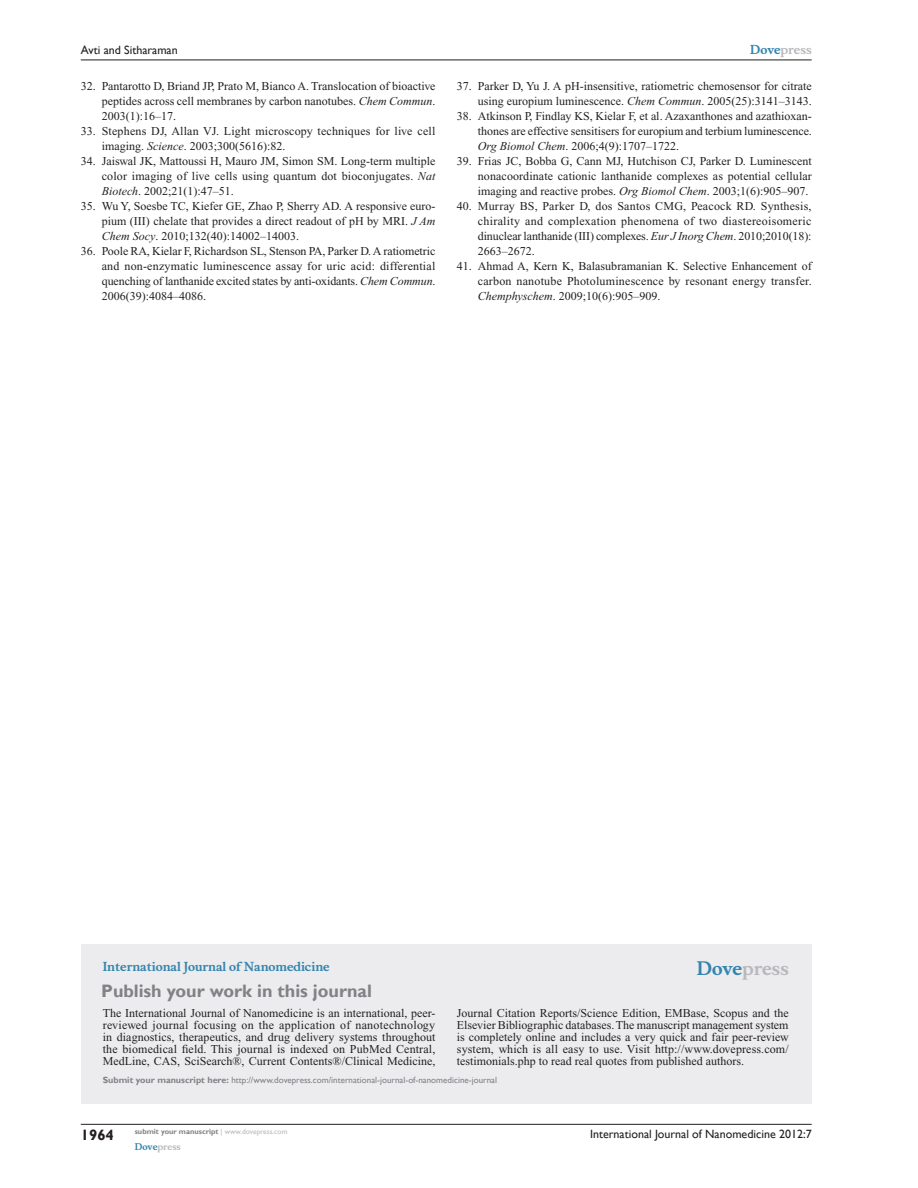
<style>
.page{position:relative;width:918px;height:1188px;background:#fff}
.page>*{position:absolute;margin:0;border:0;box-sizing:border-box;transform-origin:0 0}
.t1{font:700 18px "Gill Sans";color:#808285}
.t2{font:700 18px "Musee";color:#b8b9bc}
.t3{font:700 15px "Gill Sans";color:#231f20}
.t4{font:12px/15px "Times New Roman";color:#231f20;text-align:justify}
.t5{font:12px "Gill Sans";color:#231f20}
.t6{font:700 12px "Musee";color:#3485ae}
.t7{font:700 12px "Musee";color:#b8b9bc}
.t8{font:9px "Gill Sans";color:#808285}
.t9{font:700 9px "Musee";color:#b8b9bc}
.t10{font:700 7.5px "Gill Sans";color:#808285}
.s1{font-style:italic}
.s2{color:#3485ae}
.s3{font-weight:700}
.s4{font-weight:400;color:#b8b9bc}
</style>
<div class="page">
<div style="left:81px;top:944px;width:731px;height:159px;background:#ececee"></div>
<hr style="left:81px;top:1124px;width:731px;height:1px;background:#231f20">
<hr style="left:81px;top:60px;width:731px;height:1px;background:#231f20">
<p class="t5" style="left:81px;top:43px;width:98px">Avti and Sitharaman</p>
<p class="t4" style="left:102px;top:79px;width:335px;text-indent:-21px">32. Pantarotto D, Briand JP, Prato M, Bianco A. Translocation of bioactive peptides across cell membranes by carbon nanotubes. <span class="s1">Chem Commun</span>.<br>2003(1):16–17.</p>
<p class="t4" style="left:102px;top:124px;width:335px;text-indent:-21px">33. Stephens DJ, Allan VJ. Light microscopy techniques for live cell imaging. <span class="s1">Science</span>. 2003;300(5616):82.</p>
<p class="t4" style="left:102px;top:154px;width:335px;text-indent:-21px">34. Jaiswal JK, Mattoussi H, Mauro JM, Simon SM. Long-term multiple color imaging of live cells using quantum dot bioconjugates. <span class="s1">Nat Biotech</span>. 2002;21(1):47–51.</p>
<p class="t4" style="left:102px;top:199px;width:335px;text-indent:-21px">35. Wu Y, Soesbe TC, Kiefer GE, Zhao P, Sherry AD. A responsive euro&shy;pium (III) chelate that provides a direct readout of pH by MRI. <span class="s1">J Am Chem Socy</span>. 2010;132(40):14002–14003.</p>
<p class="t4" style="left:102px;top:244px;width:335px;text-indent:-21px">36. Poole RA, Kielar F, Richardson SL, Stenson PA, Parker D. A ratiometric and non-enzymatic luminescence assay for uric acid: differential quenching of lanthanide excited states by anti-oxidants. <span class="s1">Chem Commun</span>.<br>2006(39):4084–4086.</p>
<p class="t7" style="left:750px;top:43px;width:63px"><span class="s2">Dove</span>press</p>
<p class="t4" style="left:457px;top:79px;width:356px;text-align:right">37. Parker D, Yu J. A pH-insensitive, ratiometric chemosensor for citrate using europium luminescence. <span class="s1">Chem Commun</span>. 2005(25):3141–3143.</p>
<p class="t4" style="left:478px;top:109px;width:336px;text-indent:-21px">38. Atkinson P, Findlay KS, Kielar F, et al. Azaxanthones and azathioxan&shy;thones are effective sensitisers for europium and terbium luminescence.<br><span class="s1">Org Biomol Chem</span>. 2006;4(9):1707–1722.</p>
<p class="t4" style="left:478px;top:154px;width:335px;text-indent:-21px">39. Frias JC, Bobba G, Cann MJ, Hutchison CJ, Parker D. Luminescent nonacoordinate cationic lanthanide complexes as potential cellular imaging and reactive probes. <span class="s1">Org Biomol Chem</span>. 2003;1(6):905–907.</p>
<p class="t4" style="left:478px;top:199px;width:335px;text-indent:-21px">40. Murray BS, Parker D, dos Santos CMG, Peacock RD. Synthesis, chirality and complexation phenomena of two diastereoisomeric dinuclear lanthanide (III) complexes. <span class="s1">Eur J Inorg Chem</span>. 2010;2010(18):<br>2663–2672.</p>
<p class="t4" style="left:478px;top:259px;width:335px;text-indent:-21px">41. Ahmad A, Kern K, Balasubramanian K. Selective Enhancement of carbon nanotube Photoluminescence by resonant energy transfer.<br><span class="s1">Chemphyschem</span>. 2009;10(6):905–909.</p>
<p class="t6" style="left:103px;top:959px;width:228px">International Journal of Nanomedicine</p>
<h1 class="t1" style="left:101px;top:980px;width:272px">Publish your work in this journal</h1>
<h1 class="t2" style="left:697px;top:958px;width:94px"><span class="s2">Dove</span>press</h1>
<p class="t4" style="left:103px;top:1007px;width:334px;line-height:12px">The International Journal of Nanomedicine is an international, peer&shy;reviewed journal focusing on the application of nanotechnology in diagnostics, therapeutics, and drug delivery systems throughout the biomedical field. This journal is indexed on PubMed Central, MedLine, CAS, SciSearch®, Current Contents®/Clinical Medicine,</p>
<p class="t4" style="left:457px;top:1007px;width:333px;line-height:12px">Journal Citation Reports/Science Edition, EMBase, Scopus and the Elsevier Bibliographic databases. The manuscript management system is completely online and includes a very quick and fair peer-review system, which is all easy to use. Visit http://www.dovepress.com/ testimonials.php to read real quotes from published authors.</p>
<p class="t8" style="left:103px;top:1075px;width:396px"><span class="s3">Submit your manuscript here:</span> http://www.dovepress.com/international-journal-of-nanomedicine-journal</p>
<p class="t3" style="left:81px;top:1126px;width:35px">1964</p>
<p class="t10" style="left:135px;top:1127px;width:154px">submit your manuscript <span class="s4">| www.dovepress.com</span></p>
<p class="t9" style="left:135px;top:1141px;width:48px"><span class="s2">Dove</span>press</p>
<p class="t5" style="left:590px;top:1127px;width:223px">International Journal of Nanomedicine 2012:7</p>
</div>
